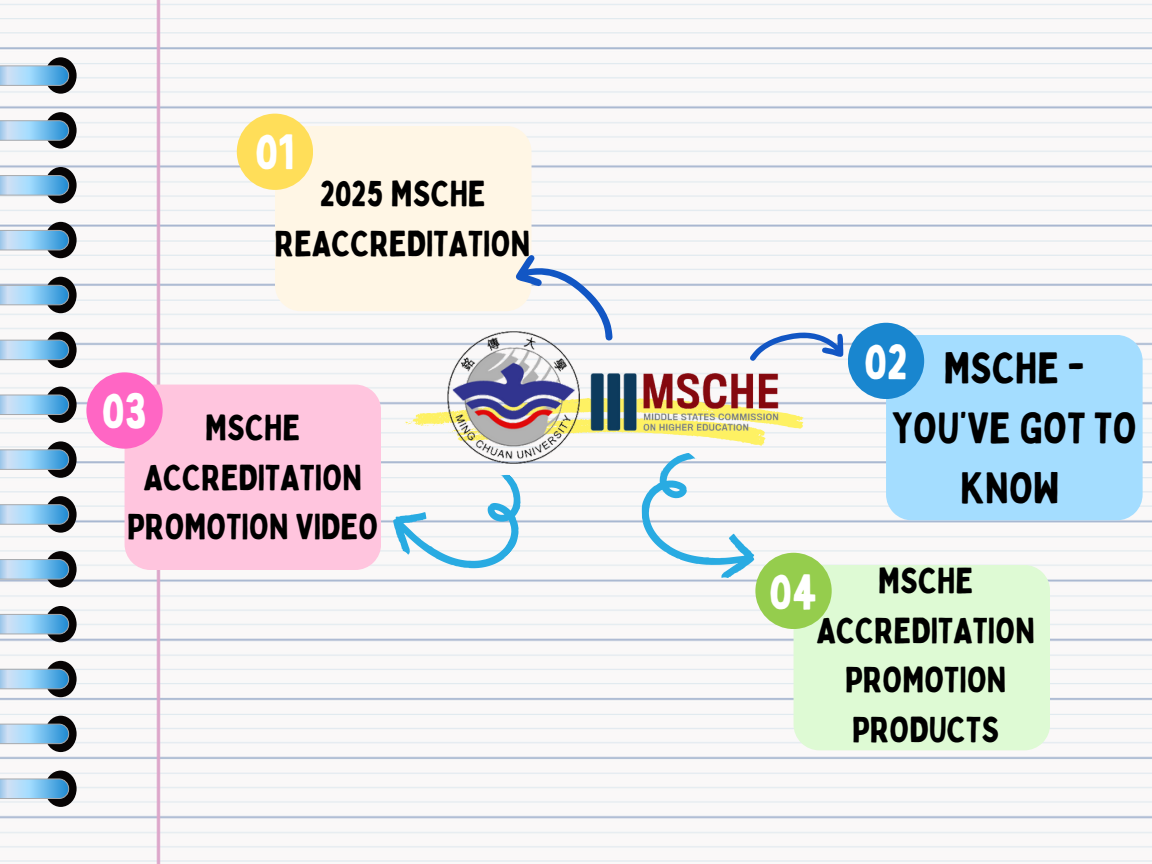
<style>
.page{position:relative;width:1152px;height:864px;background:#fff}
.page>*{position:absolute;margin:0;border:0;box-sizing:border-box;transform-origin:0 0}
.t1{font:48.9px "Bobby Jones";color:#fff}
.t2{font:43.2px/60.2px "Bobby Jones";color:#000;text-align:center}
.t3{font:35.7px/49.5px "Bobby Jones";color:#000;text-align:center}
</style>
<div class="page">
<img style="left:0;top:0;width:1152px;height:864px">
<svg style="left:45px;top:57px;width:32px;height:750px"></svg>
<svg style="left:0;top:65px;width:69px;height:734px"></svg>
<div style="left:886px;top:335px;width:257px;height:185px;background:#a4ddff"></div>
<div style="left:848px;top:323px;width:76px;height:76px;background:#1986cf;border-radius:50%"></div>
<div style="left:275px;top:126px;width:257px;height:185px;background:#fff6e5"></div>
<div style="left:237px;top:114px;width:76px;height:76px;background:#ffde59;border-radius:50%"></div>
<div style="left:125px;top:385px;width:256px;height:185px;background:#ffc5de"></div>
<div style="left:86px;top:372px;width:77px;height:77px;background:#ff66c4;border-radius:50%"></div>
<div style="left:794px;top:565px;width:256px;height:185px;background:#defad4"></div>
<div style="left:755px;top:553px;width:77px;height:76px;background:#95cd4d;border-radius:50%"></div>
<svg style="left:381px;top:398px;width:422px;height:207px"></svg>
<svg style="left:746px;top:319px;width:103px;height:63px"></svg>
<svg style="left:510px;top:241px;width:115px;height:119px"></svg>
<img style="left:448px;top:331px;width:132px;height:132px">
<img style="left:590px;top:373px;width:188px;height:58px">
<p class="t1" style="left:255px;top:121px;width:41px">01</p>
<p class="t3" style="left:275px;top:168px;width:257px">2025 MSCHE<br>REACCREDITATION</p>
<p class="t1" style="left:102px;top:380px;width:46px">03</p>
<p class="t3" style="left:127px;top:402px;width:253px">MSCHE<br>ACCREDITATION<br>PROMOTION VIDEO</p>
<p class="t1" style="left:864px;top:331px;width:45px">02</p>
<p class="t2" style="left:892px;top:337px;width:247px">MSCHE -<br>YOU’VE GOT TO<br>KNOW</p>
<p class="t3" style="left:817px;top:555px;width:220px">MSCHE<br>ACCREDITATION<br>PROMOTION<br>PRODUCTS</p>
<p class="t1" style="left:770px;top:561px;width:49px">04</p>
</div>
